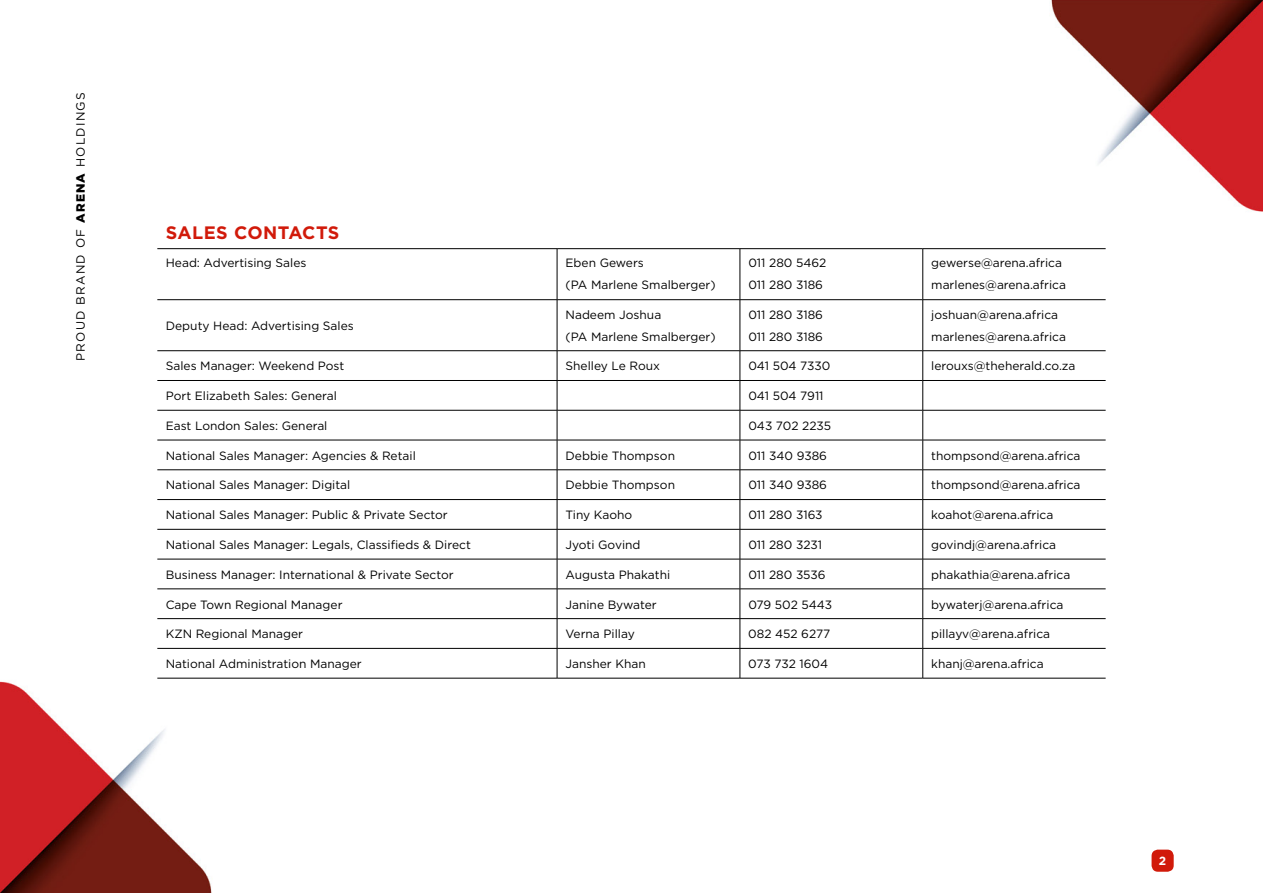
<style>
.page{position:relative;width:1263px;height:893px;background:#fff}
.page>*{position:absolute;margin:0;border:0;box-sizing:border-box;transform-origin:0 0}
.t1{font:700 18px "Gotham";letter-spacing:.025em;color:#d11a0a}
.t2{font:12px/22.5px "Gotham";color:#000}
.t3{font:12px "Gotham";letter-spacing:.1em;color:#000}
.t4{font:700 11.85px "Gotham";color:#fff}
.s1{font-weight:900}
</style>
<div class="page">
<img style="left:0;top:0;width:1263px;height:893px">
<div style="left:1151px;top:850px;width:23px;height:22px;background:#d11a0a;border-radius:6px"></div>
<hr style="left:157px;top:248px;width:400px;height:1px;background:#000">
<hr style="left:557px;top:248px;width:183px;height:1px;background:#000">
<hr style="left:740px;top:248px;width:183px;height:1px;background:#000">
<hr style="left:923px;top:248px;width:183px;height:1px;background:#000">
<hr style="left:157px;top:678px;width:400px;height:1px;background:#000">
<hr style="left:557px;top:678px;width:183px;height:1px;background:#000">
<hr style="left:740px;top:678px;width:183px;height:1px;background:#000">
<hr style="left:923px;top:678px;width:183px;height:1px;background:#000">
<hr style="left:557px;top:249px;width:1px;height:50px;background:#000">
<hr style="left:740px;top:249px;width:1px;height:50px;background:#000">
<hr style="left:922px;top:249px;width:1px;height:50px;background:#000">
<hr style="left:157px;top:380px;width:400px;height:1px;background:#000">
<hr style="left:557px;top:380px;width:183px;height:1px;background:#000">
<svg style="left:557px;top:351px;width:1px;height:59px"></svg>
<hr style="left:740px;top:380px;width:183px;height:1px;background:#000">
<svg style="left:740px;top:351px;width:1px;height:59px"></svg>
<hr style="left:923px;top:380px;width:183px;height:1px;background:#000">
<svg style="left:922px;top:351px;width:1px;height:59px"></svg>
<hr style="left:157px;top:410px;width:400px;height:1px;background:#000">
<hr style="left:557px;top:410px;width:183px;height:1px;background:#000">
<hr style="left:557px;top:410px;width:1px;height:30px;background:#000">
<hr style="left:740px;top:410px;width:183px;height:1px;background:#000">
<hr style="left:740px;top:410px;width:1px;height:30px;background:#000">
<hr style="left:923px;top:410px;width:183px;height:1px;background:#000">
<hr style="left:922px;top:410px;width:1px;height:30px;background:#000">
<hr style="left:157px;top:440px;width:400px;height:1px;background:#000">
<hr style="left:557px;top:440px;width:183px;height:1px;background:#000">
<hr style="left:557px;top:440px;width:1px;height:30px;background:#000">
<hr style="left:740px;top:440px;width:183px;height:1px;background:#000">
<hr style="left:740px;top:440px;width:1px;height:30px;background:#000">
<hr style="left:923px;top:440px;width:183px;height:1px;background:#000">
<hr style="left:922px;top:440px;width:1px;height:30px;background:#000">
<hr style="left:157px;top:469px;width:400px;height:1px;background:#000">
<hr style="left:557px;top:469px;width:183px;height:1px;background:#000">
<hr style="left:740px;top:469px;width:183px;height:1px;background:#000">
<hr style="left:923px;top:469px;width:183px;height:1px;background:#000">
<hr style="left:157px;top:499px;width:400px;height:1px;background:#000">
<hr style="left:557px;top:499px;width:183px;height:1px;background:#000">
<svg style="left:557px;top:470px;width:1px;height:59px"></svg>
<hr style="left:740px;top:499px;width:183px;height:1px;background:#000">
<svg style="left:740px;top:470px;width:1px;height:59px"></svg>
<hr style="left:923px;top:499px;width:183px;height:1px;background:#000">
<svg style="left:922px;top:470px;width:1px;height:59px"></svg>
<hr style="left:157px;top:529px;width:400px;height:1px;background:#000">
<hr style="left:557px;top:529px;width:183px;height:1px;background:#000">
<hr style="left:557px;top:529px;width:1px;height:30px;background:#000">
<hr style="left:740px;top:529px;width:183px;height:1px;background:#000">
<hr style="left:740px;top:529px;width:1px;height:30px;background:#000">
<hr style="left:923px;top:529px;width:183px;height:1px;background:#000">
<hr style="left:922px;top:529px;width:1px;height:30px;background:#000">
<hr style="left:157px;top:559px;width:400px;height:1px;background:#000">
<hr style="left:557px;top:559px;width:183px;height:1px;background:#000">
<hr style="left:557px;top:559px;width:1px;height:30px;background:#000">
<hr style="left:740px;top:559px;width:183px;height:1px;background:#000">
<hr style="left:740px;top:559px;width:1px;height:30px;background:#000">
<hr style="left:923px;top:559px;width:183px;height:1px;background:#000">
<hr style="left:922px;top:559px;width:1px;height:30px;background:#000">
<hr style="left:157px;top:589px;width:400px;height:1px;background:#000">
<hr style="left:557px;top:589px;width:183px;height:1px;background:#000">
<hr style="left:740px;top:589px;width:183px;height:1px;background:#000">
<hr style="left:923px;top:589px;width:183px;height:1px;background:#000">
<hr style="left:157px;top:618px;width:400px;height:1px;background:#000">
<hr style="left:557px;top:618px;width:183px;height:1px;background:#000">
<hr style="left:740px;top:618px;width:183px;height:1px;background:#000">
<hr style="left:923px;top:618px;width:183px;height:1px;background:#000">
<hr style="left:157px;top:648px;width:400px;height:1px;background:#000">
<hr style="left:557px;top:648px;width:183px;height:1px;background:#000">
<svg style="left:557px;top:589px;width:1px;height:89px"></svg>
<hr style="left:740px;top:648px;width:183px;height:1px;background:#000">
<svg style="left:740px;top:589px;width:1px;height:89px"></svg>
<hr style="left:923px;top:648px;width:183px;height:1px;background:#000">
<svg style="left:922px;top:589px;width:1px;height:89px"></svg>
<hr style="left:157px;top:299px;width:400px;height:1px;background:#000">
<hr style="left:557px;top:299px;width:183px;height:1px;background:#000">
<hr style="left:557px;top:300px;width:1px;height:51px;background:#000">
<hr style="left:740px;top:299px;width:183px;height:1px;background:#000">
<hr style="left:740px;top:300px;width:1px;height:51px;background:#000">
<hr style="left:923px;top:299px;width:183px;height:1px;background:#000">
<hr style="left:922px;top:300px;width:1px;height:51px;background:#000">
<hr style="left:157px;top:350px;width:400px;height:1px;background:#000">
<hr style="left:557px;top:350px;width:183px;height:1px;background:#000">
<hr style="left:740px;top:350px;width:183px;height:1px;background:#000">
<hr style="left:923px;top:350px;width:183px;height:1px;background:#000">
<p class="t3" style="left:73px;top:361px;width:270px;rotate:-90deg">PROUD BRAND OF <span class="s1">ARENA</span> HOLDINGS</p>
<h1 class="t1" style="left:166px;top:221px;width:175px">SALES CONTACTS</h1>
<p class="t2" style="left:166px;top:251px;width:142px">Head: Advertising Sales</p>
<p class="t2" style="left:566px;top:251px;width:152px">Eben Gewers<br>(PA Marlene Smalberger)</p>
<p class="t2" style="left:748px;top:251px;width:79px">011 280 5462<br>011 280 3186</p>
<p class="t2" style="left:931px;top:251px;width:136px">gewerse@arena.africa marlenes@arena.africa</p>
<p class="t2" style="left:166px;top:314px;width:189px">Deputy Head: Advertising Sales</p>
<p class="t2" style="left:565px;top:303px;width:152px">Nadeem Joshua<br>(PA Marlene Smalberger)</p>
<p class="t2" style="left:748px;top:303px;width:76px">011 280 3186<br>011 280 3186</p>
<p class="t2" style="left:931px;top:303px;width:136px">joshuan@arena.africa marlenes@arena.africa</p>
<p class="t2" style="left:166px;top:355px;width:180px">Sales Manager: Weekend Post</p>
<p class="t2" style="left:565px;top:355px;width:96px">Shelley Le Roux</p>
<p class="t2" style="left:748px;top:355px;width:84px">041 504 7330</p>
<p class="t2" style="left:931px;top:355px;width:146px">lerouxs@theherald.co.za</p>
<p class="t2" style="left:166px;top:384px;width:173px">Port Elizabeth Sales: General</p>
<p class="t2" style="left:748px;top:384px;width:77px">041 504 7911</p>
<p class="t2" style="left:166px;top:414px;width:163px">East London Sales: General</p>
<p class="t2" style="left:748px;top:414px;width:84px">043 702 2235</p>
<p class="t2" style="left:166px;top:444px;width:252px">National Sales Manager: Agencies &amp; Retail</p>
<p class="t2" style="left:565px;top:444px;width:111px">Debbie Thompson</p>
<p class="t2" style="left:748px;top:444px;width:80px">011 340 9386</p>
<p class="t2" style="left:931px;top:444px;width:151px">thompsond@arena.africa</p>
<p class="t2" style="left:166px;top:474px;width:186px">National Sales Manager: Digital</p>
<p class="t2" style="left:565px;top:474px;width:111px">Debbie Thompson</p>
<p class="t2" style="left:748px;top:474px;width:80px">011 340 9386</p>
<p class="t2" style="left:931px;top:474px;width:151px">thompsond@arena.africa</p>
<p class="t2" style="left:166px;top:503px;width:284px">National Sales Manager: Public &amp; Private Sector</p>
<p class="t2" style="left:565px;top:503px;width:68px">Tiny Kaoho</p>
<p class="t2" style="left:748px;top:503px;width:76px">011 280 3163</p>
<p class="t2" style="left:931px;top:503px;width:124px">koahot@arena.africa</p>
<p class="t2" style="left:166px;top:533px;width:307px">National Sales Manager: Legals, Classifieds &amp; Direct</p>
<p class="t2" style="left:565px;top:533px;width:77px">Jyoti Govind</p>
<p class="t2" style="left:748px;top:533px;width:75px">011 280 3231</p>
<p class="t2" style="left:931px;top:533px;width:126px">govindj@arena.africa</p>
<p class="t2" style="left:166px;top:563px;width:289px">Business Manager: International &amp; Private Sector</p>
<p class="t2" style="left:565px;top:563px;width:106px">Augusta Phakathi</p>
<p class="t2" style="left:748px;top:563px;width:79px">011 280 3536</p>
<p class="t2" style="left:931px;top:563px;width:141px">phakathia@arena.africa</p>
<p class="t2" style="left:166px;top:593px;width:178px">Cape Town Regional Manager</p>
<p class="t2" style="left:565px;top:593px;width:93px">Janine Bywater</p>
<p class="t2" style="left:748px;top:593px;width:85px">079 502 5443</p>
<p class="t2" style="left:931px;top:593px;width:134px">bywaterj@arena.africa</p>
<p class="t2" style="left:166px;top:622px;width:139px">KZN Regional Manager</p>
<p class="t2" style="left:565px;top:622px;width:71px">Verna Pillay</p>
<p class="t2" style="left:748px;top:622px;width:84px">082 452 6277</p>
<p class="t2" style="left:931px;top:622px;width:120px">pillayv@arena.africa</p>
<p class="t2" style="left:166px;top:652px;width:198px">National Administration Manager</p>
<p class="t2" style="left:565px;top:652px;width:82px">Jansher Khan</p>
<p class="t2" style="left:748px;top:652px;width:81px">073 732 1604</p>
<p class="t2" style="left:931px;top:652px;width:114px">khanj@arena.africa</p>
<p class="t4" style="left:1159px;top:853px;width:9px">2</p>
</div>
